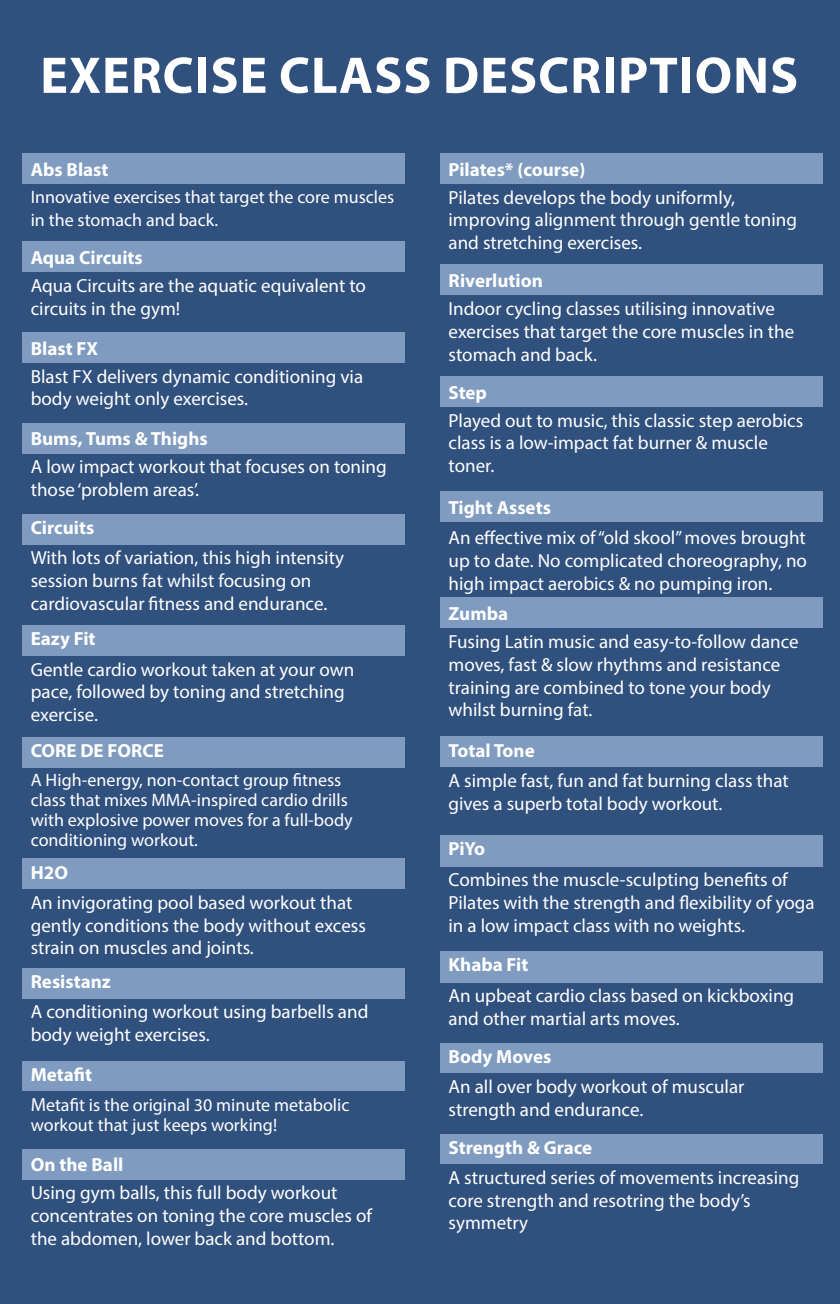
<style>
.page{position:relative;width:840px;height:1304px;background:#fff}
.page>*{position:absolute;margin:0;border:0;box-sizing:border-box;transform-origin:0 0}
.t1{font:700 52px "Myriad Pro";letter-spacing:.02em;color:#fff}
.t2{font:19px/22.8px "Myriad Pro";color:#fff}
.t3{font:700 19px "Myriad Pro";color:#fff}
.t4{font:18px/20px "Myriad Pro";color:#fff}
.s1{font-size:19px}
</style>
<div class="page">
<div style="left:0;top:0;width:839px;height:1304px;background:#30507e"></div>
<div style="left:23px;top:153px;width:382px;height:31px;background:#7f9bbf"></div>
<div style="left:23px;top:242px;width:382px;height:30px;background:#7f9bbf"></div>
<div style="left:23px;top:333px;width:382px;height:30px;background:#7f9bbf"></div>
<div style="left:23px;top:423px;width:382px;height:30px;background:#7f9bbf"></div>
<div style="left:23px;top:514px;width:382px;height:30px;background:#7f9bbf"></div>
<div style="left:23px;top:625px;width:382px;height:31px;background:#7f9bbf"></div>
<div style="left:23px;top:737px;width:382px;height:30px;background:#7f9bbf"></div>
<div style="left:23px;top:859px;width:382px;height:30px;background:#7f9bbf"></div>
<div style="left:23px;top:968px;width:382px;height:30px;background:#7f9bbf"></div>
<div style="left:23px;top:1061px;width:382px;height:30px;background:#7f9bbf"></div>
<div style="left:23px;top:1149px;width:382px;height:30px;background:#7f9bbf"></div>
<div style="left:440px;top:153px;width:382px;height:31px;background:#7f9bbf"></div>
<div style="left:440px;top:265px;width:382px;height:30px;background:#7f9bbf"></div>
<div style="left:440px;top:376px;width:382px;height:31px;background:#7f9bbf"></div>
<div style="left:440px;top:492px;width:382px;height:30px;background:#7f9bbf"></div>
<div style="left:440px;top:598px;width:382px;height:30px;background:#7f9bbf"></div>
<div style="left:440px;top:737px;width:382px;height:30px;background:#7f9bbf"></div>
<div style="left:440px;top:835px;width:382px;height:31px;background:#7f9bbf"></div>
<div style="left:440px;top:951px;width:382px;height:31px;background:#7f9bbf"></div>
<div style="left:440px;top:1043px;width:382px;height:30px;background:#7f9bbf"></div>
<div style="left:440px;top:1134px;width:382px;height:30px;background:#7f9bbf"></div>
<p class="t1" style="left:40px;top:41px;width:759px">EXERCISE CLASS DESCRIPTIONS</p>
<p class="t3" style="left:31px;top:157px;width:79px">Abs Blast</p>
<p class="t4" style="left:31px;top:185px;width:365px;line-height:22.8px">Innovative exercises that target the core muscles in the stomach and back.</p>
<p class="t3" style="left:31px;top:245px;width:114px">Aqua Circuits</p>
<p class="t2" style="left:31px;top:274px;width:336px">Aqua Circuits are the aquatic equivalent to circuits in the gym!</p>
<p class="t3" style="left:31px;top:336px;width:69px">Blast FX</p>
<p class="t2" style="left:31px;top:365px;width:334px">Blast FX delivers dynamic conditioning via body weight only exercises.</p>
<p class="t3" style="left:31px;top:427px;width:178px">Bums, Tums &amp; Thighs</p>
<p class="t2" style="left:31px;top:455px;width:357px">A low impact workout that focuses on toning those ‘problem areas’.</p>
<p class="t3" style="left:31px;top:515px;width:65px">Circuits</p>
<p class="t2" style="left:31px;top:546px;width:315px">With lots of variation, this high intensity session burns fat whilst focusing on cardiovascular fitness and endurance.</p>
<p class="t3" style="left:31px;top:627px;width:66px">Eazy Fit</p>
<p class="t2" style="left:31px;top:658px;width:325px">Gentle cardio workout taken at your own pace, followed by toning and stretching exercise.</p>
<p class="t3" style="left:31px;top:738px;width:135px">CORE DE FORCE</p>
<p class="t4" style="left:31px;top:770px;width:323px">A High-energy, non-contact group fitness class that mixes MMA-inspired cardio drills with explosive power moves for a full-body conditioning workout.</p>
<p class="t3" style="left:31px;top:860px;width:39px">H2O</p>
<p class="t2" style="left:31px;top:891px;width:336px">An invigorating pool based workout that gently conditions the body without excess strain on muscles and joints.</p>
<p class="t3" style="left:31px;top:969px;width:82px">Resistanz</p>
<p class="t2" style="left:31px;top:1000px;width:339px">A conditioning workout using barbells and body weight exercises.</p>
<p class="t3" style="left:31px;top:1062px;width:63px">Metafit</p>
<p class="t4" style="left:31px;top:1094px;width:320px"><span class="s1">M</span>etafit is the original 30 minute metabolic workout that just keeps working!</p>
<p class="t3" style="left:31px;top:1153px;width:94px">On the Ball</p>
<p class="t2" style="left:31px;top:1181px;width:342px">Using gym balls, this full body workout concentrates on toning the core muscles of the abdomen, lower back and bottom.</p>
<p class="t3" style="left:448px;top:157px;width:138px">Pilates* (course)</p>
<p class="t2" style="left:448px;top:185px;width:350px">Pilates develops the body uniformly, improving alignment through gentle toning and stretching exercises.</p>
<p class="t3" style="left:448px;top:268px;width:96px">Riverlution</p>
<p class="t2" style="left:448px;top:297px;width:347px">Indoor cycling classes utilising innovative exercises that target the core muscles in the stomach and back.</p>
<p class="t3" style="left:448px;top:380px;width:40px">Step</p>
<p class="t2" style="left:448px;top:408px;width:356px">Played out to music, this classic step aerobics class is a low-impact fat burner &amp; muscle toner.</p>
<p class="t3" style="left:448px;top:495px;width:104px">Tight Assets</p>
<p class="t2" style="left:448px;top:526px;width:360px;text-align:justify">An effective mix of “old skool” moves brought up to date. No complicated choreography, no high impact aerobics &amp; no pumping iron.</p>
<p class="t3" style="left:448px;top:601px;width:61px">Zumba</p>
<p class="t2" style="left:448px;top:630px;width:351px">Fusing Latin music and easy-to-follow dance moves, fast &amp; slow rhythms and resistance training are combined to tone your body whilst burning fat.</p>
<p class="t3" style="left:448px;top:738px;width:88px">Total Tone</p>
<p class="t2" style="left:448px;top:769px;width:341px">A simple fast, fun and fat burning class that gives a superb total body workout.</p>
<p class="t3" style="left:448px;top:836px;width:38px">PiYo</p>
<p class="t2" style="left:448px;top:868px;width:367px">Combines the muscle-sculpting benefits of<br>Pilates with the strength and flexibility of yoga in a low impact class with no weights.</p>
<p class="t3" style="left:448px;top:952px;width:81px">Khaba Fit</p>
<p class="t2" style="left:448px;top:984px;width:347px">An upbeat cardio class based on kickboxing and other martial arts moves.</p>
<p class="t3" style="left:448px;top:1044px;width:104px">Body Moves</p>
<p class="t2" style="left:448px;top:1075px;width:297px">An all over body workout of muscular strength and endurance.</p>
<p class="t3" style="left:448px;top:1135px;width:145px">Strength &amp; Grace</p>
<p class="t2" style="left:448px;top:1166px;width:352px">A structured series of movements increasing core strength and resotring the body’s symmetry</p>
</div>
